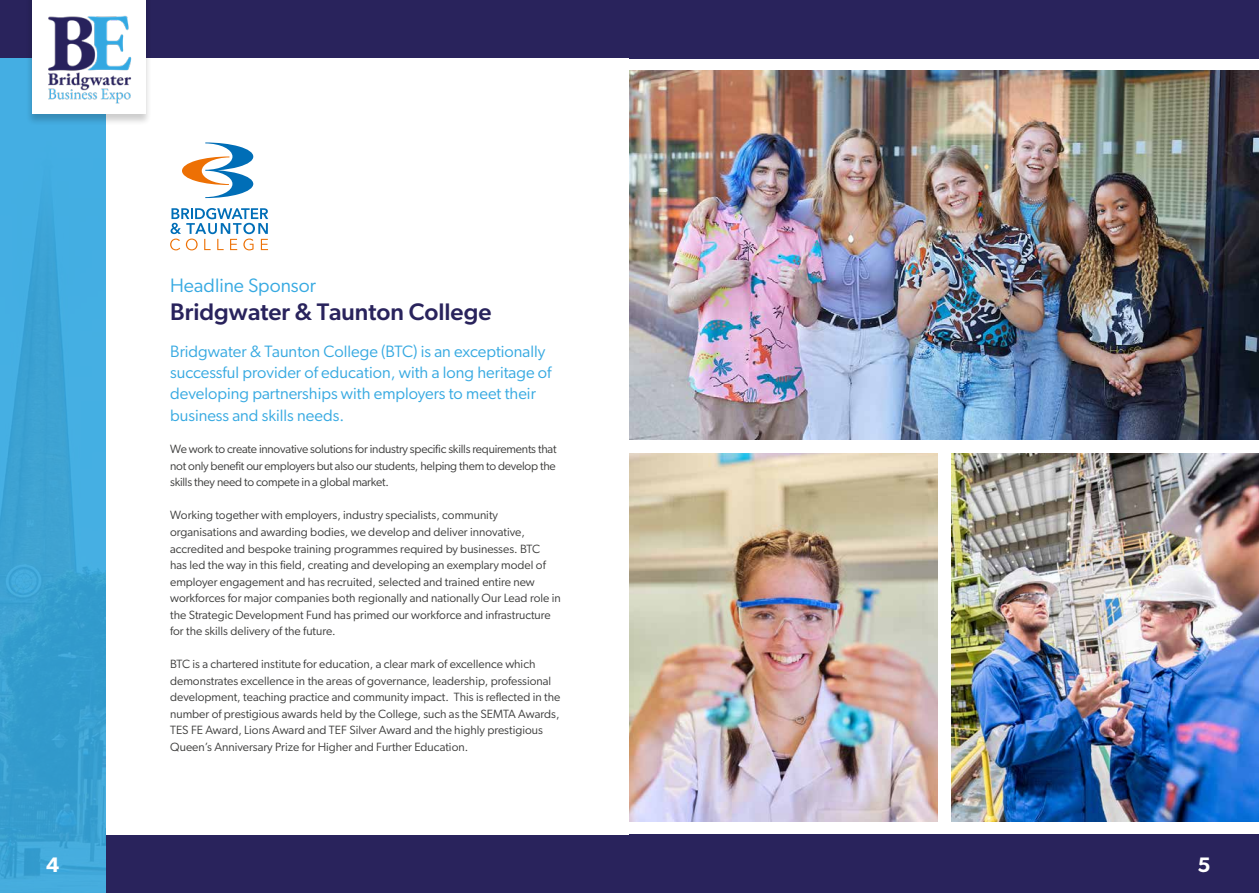
<style>
.page{position:relative;width:1259px;height:893px;background:#fff}
.page>*{position:absolute;margin:0;border:0;box-sizing:border-box;transform-origin:0 0}
.t1{font:500 24px "Gibson";color:#29235c}
.t2{font:600 21px "Gibson";color:#fff}
.t3{font:19.5px "Gibson";color:#36a9e1}
.t4{font:16.5px/21px "Gibson";color:#36a9e1}
.t5{font:12px/16.5px "Gibson";color:#3c3c3b}
</style>
<div class="page">
<div style="left:0;top:835px;width:629px;height:58px;background:#29235c"></div>
<img style="left:0;top:58px;width:106px;height:835px">
<div style="left:0;top:0;width:629px;height:58px;background:#29235c"></div>
<div style="left:26px;top:0;width:125px;height:125px;background:#000;opacity:.2"></div>
<div style="left:32px;top:0;width:113px;height:114px;background:#fff"></div>
<img style="left:48px;top:15px;width:84px;height:89px">
<img style="left:630px;top:70px;width:629px;height:370px">
<img style="left:630px;top:453px;width:308px;height:369px">
<img style="left:951px;top:453px;width:308px;height:369px">
<div style="left:629px;top:835px;width:630px;height:58px;background:#29235c"></div>
<div style="left:629px;top:0;width:630px;height:58px;background:#29235c"></div>
<svg style="left:170px;top:208px;width:98px;height:42px"></svg>
<svg style="left:182px;top:142px;width:71px;height:56px"></svg>
<h3 class="t3" style="left:170px;top:274px;width:147px">Headline Sponsor</h3>
<h1 class="t1" style="left:170px;top:297px;width:323px">Bridgwater &amp; Taunton College</h1>
<h3 class="t4" style="left:170px;top:341px;width:383px">Bridgwater &amp; Taunton College (BTC) is an exceptionally successful provider of education, with a long heritage of developing partnerships with employers to meet their business and skills needs.</h3>
<p class="t5" style="left:170px;top:441px;width:388px;text-align:justify">We work to create innovative solutions for industry specific skills requirements that not only benefit our employers but also our students, helping them to develop the skills they need to compete in a global market.</p>
<p class="t5" style="left:170px;top:507px;width:392px">Working together with employers, industry specialists, community organisations and awarding bodies, we develop and deliver innovative, accredited and bespoke training programmes required by businesses. BTC<br>has led the way in this field, creating and developing an exemplary model of employer engagement and has recruited, selected and trained entire new workforces for major companies both regionally and nationally Our Lead role in the Strategic Development Fund has primed our workforce and infrastructure for the skills delivery of the future.</p>
<p class="t5" style="left:170px;top:655px;width:392px">BTC is a chartered institute for education, a clear mark of excellence which demonstrates excellence in the areas of governance, leadership, professional development, teaching practice and community impact. This is reflected in the number of prestigious awards held by the College, such as the SEMTA Awards, TES FE Award, Lions Award and TEF Silver Award and the highly prestigious Queen’s Anniversary Prize for Higher and Further Education.</p>
<h2 class="t2" style="left:46px;top:852px;width:15px">4</h2>
<h2 class="t2" style="left:1197px;top:852px;width:15px">5</h2>
</div>
